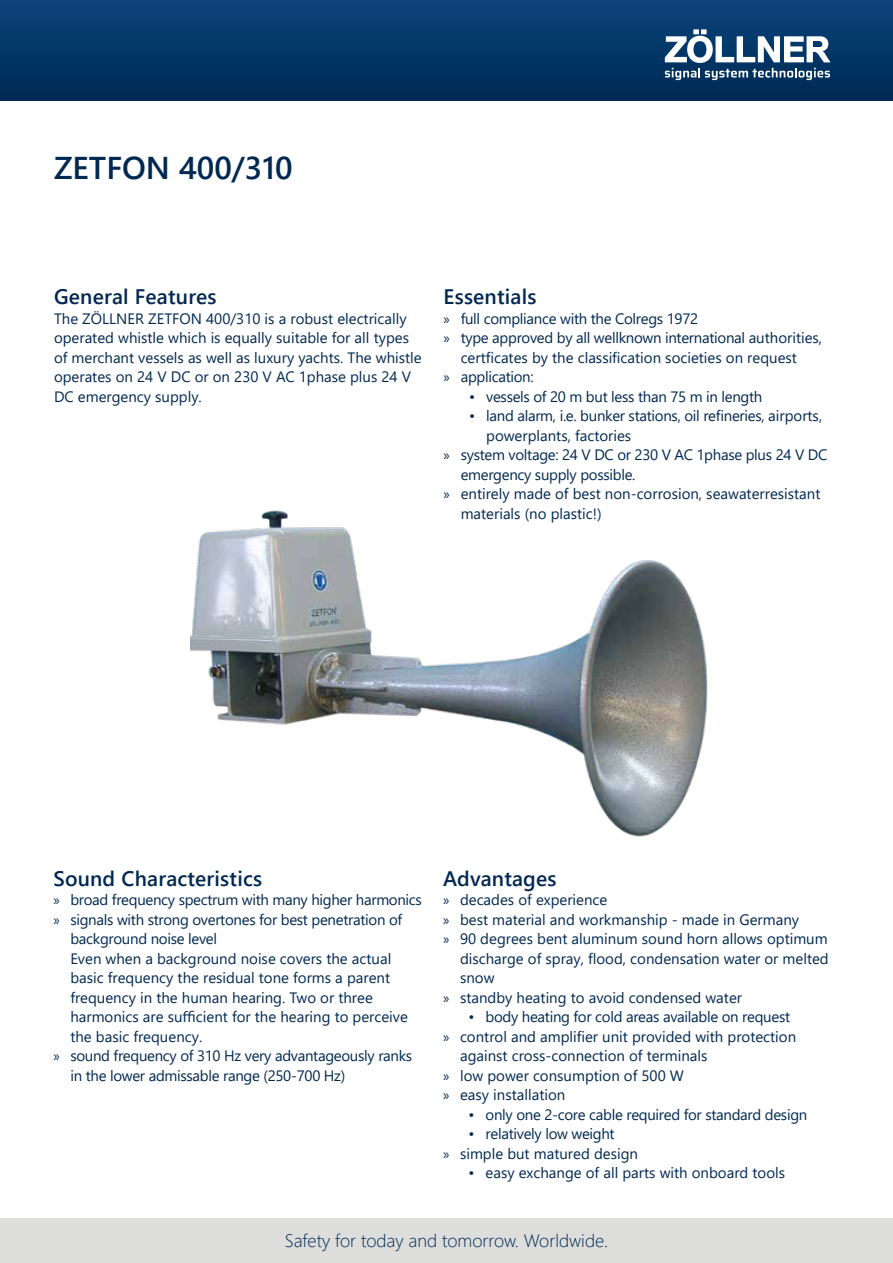
<style>
.page{position:relative;width:893px;height:1263px;background:#fff}
.page>*{position:absolute;margin:0;border:0;box-sizing:border-box;transform-origin:0 0}
.t1{font:600 31.5px "Segoe UI";color:#002851}
.t2{font:600 21px "Segoe UI";letter-spacing:.01em;color:#002851}
.t3{font:300 18px "Segoe UI";color:#002851}
.t4{font:15px/19.5px "Segoe UI";color:#002851}
.t5{font:15px "Segoe UI";letter-spacing:-.02em;color:#002851}
.s1{font-family:"Myriad Pro"}
</style>
<div class="page">
<div style="left:0;top:0;width:893px;height:101px;background:linear-gradient(to bottom,#0e437c,#002a53)"></div>
<svg style="left:665px;top:29px;width:165px;height:51px"></svg>
<div style="left:0;top:1218px;width:893px;height:45px;background:#dddddc"></div>
<img style="left:190px;top:510px;width:518px;height:327px">
<h1 class="t1" style="left:54px;top:138px;width:240px">ZETFON 400/310</h1>
<h2 class="t2" style="left:54px;top:277px;width:164px">General Features</h2>
<p class="t4" style="left:54px;top:308px;width:369px">The ZÖLLNER ZETFON 400/310 is a robust electrically operated whistle which is equally suitable for all types of merchant vessels as well as luxury yachts. The whistle operates on 24 V DC or on 230 V AC 1phase plus 24 V DC emergency supply.</p>
<h2 class="t2" style="left:444px;top:277px;width:94px">Essentials</h2>
<p class="t5" style="left:444px;top:304px;width:256px"><span class="s1">»</span> full compliance with the Colregs 1972</p>
<p class="t5" style="left:444px;top:324px;width:380px"><span class="s1">»</span> type approved by all wellknown international authorities,</p>
<p class="t4" style="left:461px;top:347px;width:338px">certficates by the classification societies on request</p>
<p class="t5" style="left:444px;top:363px;width:92px"><span class="s1">»</span> application:</p>
<p class="t5" style="left:469px;top:382px;width:295px">• vessels of 20 m but less than 75 m in length</p>
<p class="t5" style="left:469px;top:402px;width:355px">• land alarm, i.e. bunker stations, oil refineries, airports,</p>
<p class="t4" style="left:486px;top:425px;width:147px">powerplants, factories</p>
<p class="t5" style="left:444px;top:441px;width:385px"><span class="s1">»</span> system voltage: 24 V DC or 230 V AC 1phase plus 24 V DC</p>
<p class="t5" style="left:461px;top:460px;width:176px">emergency supply possible.</p>
<p class="t4" style="left:444px;top:483px;width:378px"><span class="s1">»</span> entirely made of best non-corrosion, seawaterresistant</p>
<p class="t4" style="left:461px;top:503px;width:142px">materials (no plastic!)</p>
<h2 class="t2" style="left:53px;top:858px;width:210px">Sound Characteristics</h2>
<p class="t5" style="left:53px;top:886px;width:370px"><span class="s1">»</span> broad frequency spectrum with many higher harmonics</p>
<p class="t5" style="left:53px;top:905px;width:350px"><span class="s1">»</span> signals with strong overtones for best penetration of</p>
<p class="t5" style="left:70px;top:925px;width:148px">background noise level</p>
<p class="t4" style="left:70px;top:947px;width:322px">Even when a background noise covers the actual</p>
<p class="t4" style="left:70px;top:967px;width:321px">basic frequency the residual tone forms a parent</p>
<p class="t4" style="left:70px;top:986px;width:304px">frequency in the human hearing. Two or three</p>
<p class="t4" style="left:70px;top:1006px;width:339px">harmonics are sufficient for the hearing to perceive</p>
<p class="t4" style="left:70px;top:1025px;width:133px">the basic frequency.</p>
<p class="t5" style="left:53px;top:1042px;width:360px"><span class="s1">»</span> sound frequency of 310 Hz very advantageously ranks</p>
<p class="t5" style="left:70px;top:1061px;width:276px">in the lower admissable range (250-700 Hz)</p>
<h2 class="t2" style="left:443px;top:858px;width:115px">Advantages</h2>
<p class="t4" style="left:443px;top:889px;width:166px"><span class="s1">»</span> decades of experience</p>
<p class="t4" style="left:443px;top:908px;width:358px"><span class="s1">»</span> best material and workmanship - made in Germany</p>
<p class="t4" style="left:443px;top:928px;width:386px"><span class="s1">»</span> 90 degrees bent aluminum sound horn allows optimum</p>
<p class="t4" style="left:460px;top:947px;width:370px">discharge of spray, flood, condensation water or melted</p>
<p class="t4" style="left:460px;top:967px;width:36px">snow</p>
<p class="t4" style="left:443px;top:986px;width:301px"><span class="s1">»</span> standby heating to avoid condensed water</p>
<p class="t5" style="left:468px;top:1003px;width:323px">• body heating for cold areas available on request</p>
<p class="t4" style="left:443px;top:1025px;width:355px"><span class="s1">»</span> control and amplifier unit provided with protection</p>
<p class="t4" style="left:460px;top:1045px;width:249px">against cross-connection of terminals</p>
<p class="t4" style="left:443px;top:1064px;width:242px"><span class="s1">»</span> low power consumption of 500 W</p>
<p class="t4" style="left:443px;top:1084px;width:124px"><span class="s1">»</span> easy installation</p>
<p class="t5" style="left:468px;top:1100px;width:340px">• only one 2-core cable required for standard design</p>
<p class="t4" style="left:443px;top:1123px;width:196px;text-align:center">• relatively low weight<br><span class="s1">»</span> simple but matured design</p>
<p class="t4" style="left:468px;top:1162px;width:318px">• easy exchange of all parts with onboard tools</p>
<p class="t3" style="left:285px;top:1224px;width:325px">Safety for today and tomorrow. Worldwide.</p>
</div>
